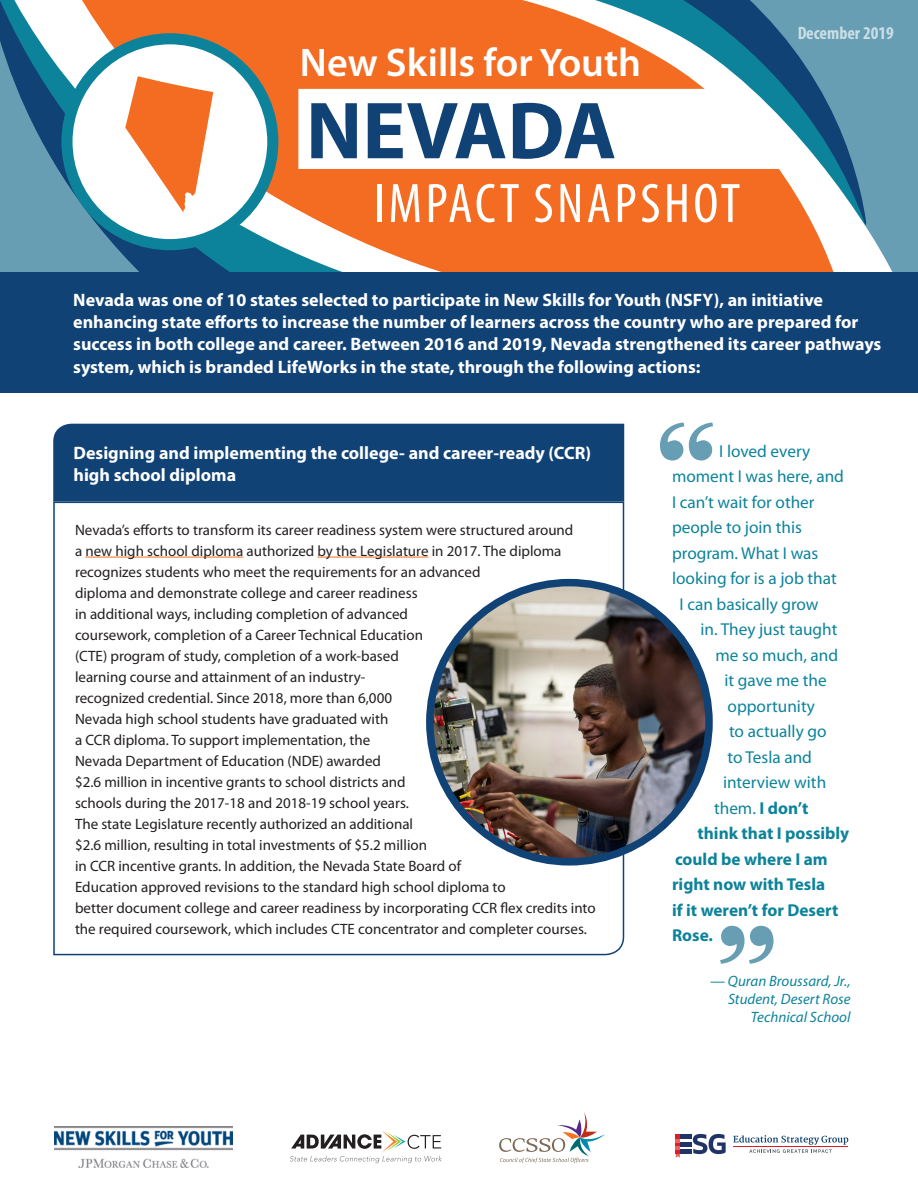
<style>
.page{position:relative;width:918px;height:1188px;background:#fff}
.page>*{position:absolute;margin:0;border:0;box-sizing:border-box;transform-origin:0 0}
.t1{font:900 130.5px "Kepler Std";color:#679eb3}
.t2{font:700 81.6px "Myriad Pro";color:#104275}
.t3{font:condensed 56.25px "Myriad Pro";letter-spacing:.06em;color:#fff}
.t4{font:600 40.05px "Myriad Pro";color:#fff}
.t5{font:700 18px/22.2px "Myriad Pro";color:#fff}
.t6{font:700 condensed 18px "Myriad Pro";color:#fff}
.t7{font:17.25px "Myriad Pro";color:#0d839b}
.t8{font:700 17.25px "Myriad Pro";color:#0d839b}
.t9{font:15px/21px "Myriad Pro";color:#231f20}
.t10{font:italic 15px/18px "Myriad Pro";color:#0d839b;text-align:right}
.s1{font-weight:400}
</style>
<div class="page">
<svg style="left:0;top:0;width:455px;height:272px;background:#b5876a"></svg>
<svg style="left:455px;top:0;width:463px;height:272px;background:#7399a6"></svg>
<svg style="left:457px;top:0;width:446px;height:272px;background:#b98566"></svg>
<div style="left:67px;top:39px;width:206px;height:206px;background:#fff;border-radius:50%"></div>
<div style="left:61px;top:33px;width:217px;height:217px;border:11px solid #0d839b;border-radius:50%"></div>
<svg style="left:298px;top:89px;width:499px;height:80px"></svg>
<div style="left:0;top:272px;width:918px;height:121px;background:#104275"></div>
<img style="left:54px;top:1127px;width:179px;height:40px">
<svg style="left:290px;top:1131px;width:152px;height:32px"></svg>
<svg style="left:53px;top:501px;width:572px;height:455px"></svg>
<div style="left:53px;top:424px;width:571px;height:78px;background:#104275"></div>
<svg style="left:733px;top:1135px;width:115px;height:18px"></svg>
<hr style="left:733px;top:1146px;width:114px;height:1px;background:#da1f26">
<hr style="left:680px;top:1150px;width:11px;height:4px;background:#21346a">
<hr style="left:680px;top:1142px;width:11px;height:4px;background:#21346a">
<hr style="left:680px;top:1135px;width:11px;height:4px;background:#21346a">
<svg style="left:676px;top:1135px;width:4px;height:23px"></svg>
<svg style="left:693px;top:1134px;width:33px;height:20px"></svg>
<img style="left:430px;top:583px;width:279px;height:279px;border-radius:140px">
<div style="left:426px;top:579px;width:287px;height:287px;border:8px solid #104275;border-radius:50%"></div>
<svg style="left:499px;top:1112px;width:106px;height:51px"></svg>
<svg style="left:125px;top:76px;width:88px;height:137px"></svg>
<p class="t4" style="left:300px;top:41px;width:343px">New Skills for Youth</p>
<p class="t2" style="left:306px;top:85px;width:312px">NEVADA</p>
<p class="t3" style="left:374px;top:173px;width:368px">IMPACT SNAPSHOT</p>
<p class="t6" style="left:797px;top:23px;width:98px">December 2019</p>
<p class="t5" style="left:73px;top:289px;width:810px">Nevada was one of 10 states selected to participate in New Skills for Youth (NSFY), an initiative enhancing state efforts to increase the number of learners across the country who are prepared for success in both college and career. Between 2016 and 2019, Nevada strengthened its career pathways system, which is branded LifeWorks in the state, through the following actions:</p>
<p class="t1" style="left:656px;top:400px;width:63px">“</p>
<p class="t5" style="left:74px;top:442px;width:519px;line-height:21.6px">Designing and implementing the college- and career-ready (CCR) high school diploma</p>
<p class="t7" style="left:719px;top:442px;width:92px">I loved every</p>
<p class="t7" style="left:672px;top:467px;width:173px">moment I was here, and</p>
<p class="t7" style="left:672px;top:493px;width:144px">I can’t wait for other</p>
<p class="t7" style="left:672px;top:518px;width:131px">people to join this</p>
<p class="t7" style="left:672px;top:544px;width:148px">program. What I was</p>
<p class="t7" style="left:672px;top:569px;width:166px">looking for is a job that</p>
<p class="t7" style="left:680px;top:595px;width:141px">I can basically grow</p>
<p class="t7" style="left:701px;top:620px;width:138px">in. They just taught</p>
<p class="t7" style="left:716px;top:646px;width:124px">me so much, and</p>
<p class="t7" style="left:725px;top:671px;width:104px">it gave me the</p>
<p class="t7" style="left:728px;top:697px;width:89px">opportunity</p>
<p class="t7" style="left:729px;top:722px;width:99px">to actually go</p>
<p class="t7" style="left:728px;top:748px;width:86px">to Tesla and</p>
<p class="t7" style="left:723px;top:773px;width:105px">interview with</p>
<p class="t8" style="left:714px;top:798px;width:96px"><span class="s1">them.</span> I don’t</p>
<p class="t8" style="left:698px;top:824px;width:153px">think that I possibly</p>
<p class="t8" style="left:675px;top:849px;width:154px">could be where I am</p>
<p class="t8" style="left:672px;top:875px;width:155px">right now with Tesla</p>
<p class="t8" style="left:672px;top:900px;width:168px">if it weren’t for Desert</p>
<p class="t8" style="left:672px;top:926px;width:42px">Rose.</p>
<p class="t10" style="left:710px;top:972px;width:142px">— Quran Broussard, Jr.,<br>Student, Desert Rose<br>Technical School</p>
<p class="t9" style="left:75px;top:519px;width:522px">Nevada’s efforts to transform its career readiness system were structured around<br>a new high school diploma authorized by the Legislature in 2017. The diploma recognizes students who meet the requirements for an advanced<br>diploma and demonstrate college and career readiness<br>in additional ways, including completion of advanced<br>coursework, completion of a Career Technical Education<br>(CTE) program of study, completion of a work-based<br>learning course and attainment of an industry-<br>recognized credential. Since 2018, more than 6,000<br>Nevada high school students have graduated with<br>a CCR diploma. To support implementation, the<br>Nevada Department of Education (NDE) awarded<br>$2.6 million in incentive grants to school districts and<br>schools during the 2017-18 and 2018-19 school years.<br>The state Legislature recently authorized an additional<br>$2.6 million, resulting in total investments of $5.2 million<br>in CCR incentive grants. In addition, the Nevada State Board of<br>Education approved revisions to the standard high school diploma to<br>better document college and career readiness by incorporating CCR flex credits into the required coursework, which includes CTE concentrator and completer courses.</p>
<p class="t1" style="left:716px;top:903px;width:63px">”</p>
</div>
